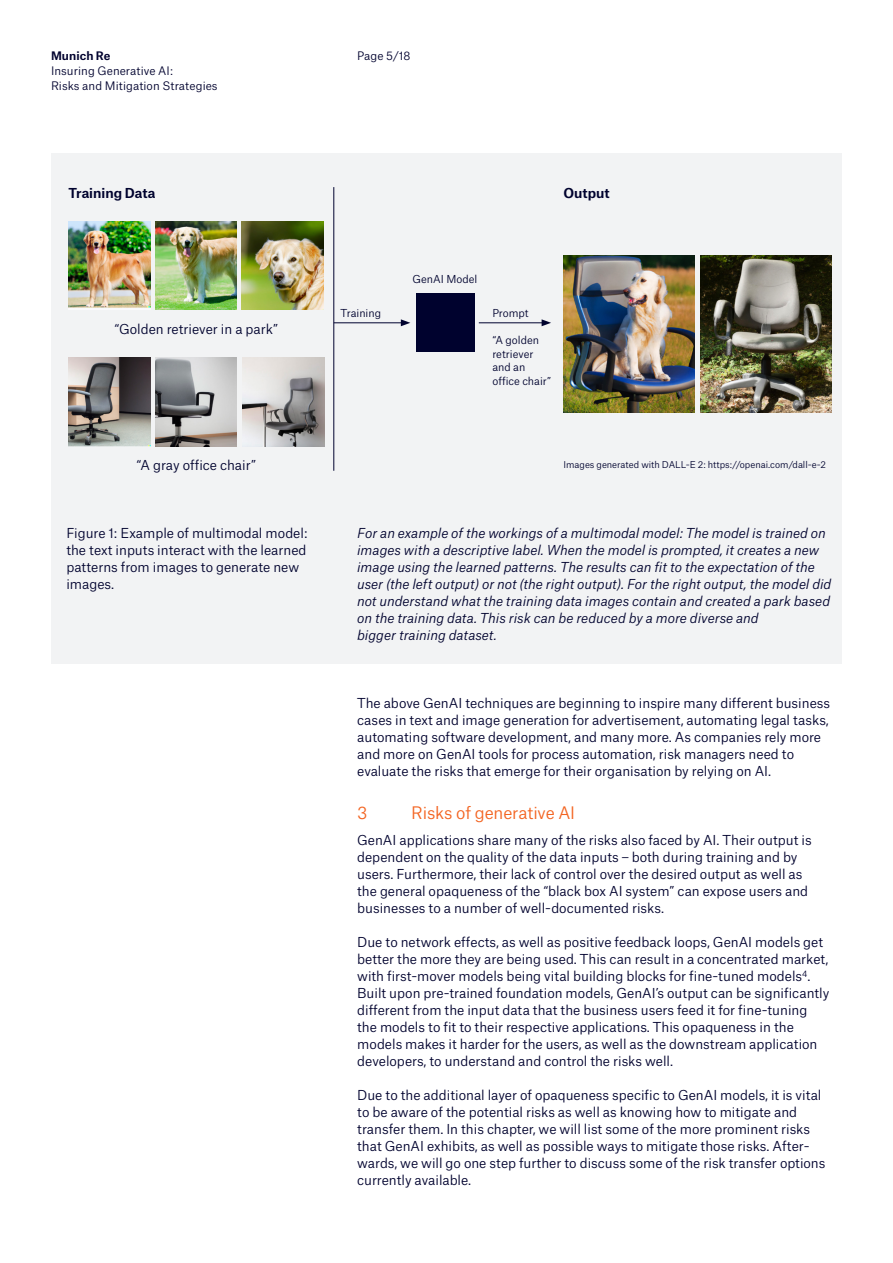
<style>
.page{position:relative;width:893px;height:1263px;background:#fff}
.page>*{position:absolute;margin:0;border:0;box-sizing:border-box;transform-origin:0 0}
.MR_11_pt_one_line_headline{font:16.5px "Munich Re Neue";letter-spacing:-.005em;color:#f36421}
.MR_8_75_pt_regular{font:13.2px/17px "Munich Re Neue";color:#00022e}
.MR_8_75_pt_regular-2{font:italic 13.2px/17px "Munich Re Neue";color:#00022e}
.MR_11_pt_one_line_headline-2{font:13.2px/17px "Munich Re Neue";color:#00022e}
.MR_8_75_pt_regular-3{font:700 13.2px "Munich Re Neue";color:#00022e}
.t1{font:11.25px/14.9px "Munich Re Neue";letter-spacing:.005em;color:#00022e}
.t2{font:700 11.25px "Munich Re Neue";letter-spacing:.005em;color:#00022e}
.MR_8_75_pt_regular-4{font:10.5px/13.5px "Munich Re Neue";color:#00022e}
.MR_8_75_pt_regular-5{font:9px "Munich Re Neue";color:#00022e}
</style>
<div class="page">
<div style="left:51px;top:153px;width:791px;height:510px;background:#f2f3f4"></div>
<div style="left:416px;top:293px;width:58px;height:59px;background:#00022e"></div>
<img style="left:68px;top:221px;width:82px;height:87px">
<img style="left:155px;top:221px;width:82px;height:89px">
<img style="left:242px;top:221px;width:82px;height:89px">
<img style="left:68px;top:358px;width:82px;height:88px">
<img style="left:155px;top:358px;width:82px;height:88px">
<img style="left:242px;top:358px;width:82px;height:88px">
<img style="left:563px;top:255px;width:131px;height:157px">
<hr style="left:333px;top:187px;width:1px;height:284px;background:#00022e">
<hr style="left:334px;top:322px;width:69px;height:1px;background:#00022e">
<svg style="left:401px;top:319px;width:9px;height:7px"></svg>
<hr style="left:479px;top:322px;width:65px;height:1px;background:#00022e">
<svg style="left:542px;top:319px;width:9px;height:7px"></svg>
<img style="left:701px;top:255px;width:131px;height:157px">
<p class="t2" style="left:51px;top:47px;width:61px">Munich Re</p>
<p class="t1" style="left:51px;top:62px;width:168px">Insuring Generative AI:<br>Risks and Mitigation Strategies</p>
<p class="t1" style="left:357px;top:47px;width:55px">Page 5/18</p>
<p class="MR_8_75_pt_regular-3" style="left:68px;top:182px;width:89px">Training Data</p>
<p class="MR_8_75_pt_regular-3" style="left:563px;top:182px;width:48px">Output</p>
<p class="MR_8_75_pt_regular-4" style="left:413px;top:271px;width:66px">GenAI Model</p>
<p class="MR_8_75_pt_regular" style="left:114px;top:319px;width:165px">“Golden retriever in a park”</p>
<p class="MR_8_75_pt_regular-4" style="left:341px;top:305px;width:42px">Training</p>
<p class="MR_8_75_pt_regular-4" style="left:492px;top:305px;width:38px">Prompt</p>
<p class="MR_8_75_pt_regular-4" style="left:492px;top:332px;width:60px">“A golden retriever and an office chair”</p>
<p class="MR_8_75_pt_regular" style="left:137px;top:455px;width:121px">“A gray office chair”</p>
<p class="MR_8_75_pt_regular-5" style="left:563px;top:458px;width:264px">Images generated with DALL-E 2: https://openai.com/dall-e-2</p>
<p class="MR_8_75_pt_regular" style="left:66px;top:524px;width:243px">Figure 1: Example of multimodal model: the text inputs interact with the learned patterns from images to generate new images.</p>
<p class="MR_8_75_pt_regular-2" style="left:357px;top:523px;width:476px">For an example of the workings of a multimodal model: The model is trained on images with a descriptive label. When the model is prompted, it creates a new image using the learned patterns. The results can fit to the expectation of the user (the left output) or not (the right output). For the right output, the model did not understand what the training data images contain and created a park based on the training data. This risk can be reduced by a more diverse and<br>bigger training dataset.</p>
<p class="MR_11_pt_one_line_headline-2" style="left:357px;top:693px;width:474px">The above GenAI techniques are beginning to inspire many different business cases in text and image generation for advertisement, automating legal tasks, automating software development, and many more. As companies rely more and more on GenAI tools for process automation, risk managers need to evaluate the risks that emerge for their organisation by relying on AI.</p>
<p class="MR_11_pt_one_line_headline" style="left:357px;top:799px;width:12px">3</p>
<p class="MR_11_pt_one_line_headline" style="left:411px;top:799px;width:165px">Risks of generative AI</p>
<p class="MR_8_75_pt_regular" style="left:357px;top:830px;width:456px">GenAI applications share many of the risks also faced by AI. Their output is dependent on the quality of the data inputs – both during training and by users. Furthermore, their lack of control over the desired output as well as the general opaqueness of the “black box AI system” can expose users and businesses to a number of well-documented risks.</p>
<p class="MR_8_75_pt_regular" style="left:357px;top:932px;width:474px">Due to network effects, as well as positive feedback loops, GenAI models get better the more they are being used. This can result in a concentrated market, with first-mover models being vital building blocks for fine-tuned models<sup>4</sup>.<br>Built upon pre-trained foundation models, GenAI’s output can be significantly different from the input data that the business users feed it for fine-tuning the models to fit to their respective applications. This opaqueness in the models makes it harder for the users, as well as the downstream application developers, to understand and control the risks well.</p>
<p class="MR_8_75_pt_regular" style="left:357px;top:1085px;width:470px">Due to the additional layer of opaqueness specific to GenAI models, it is vital to be aware of the potential risks as well as knowing how to mitigate and transfer them. In this chapter, we will list some of the more prominent risks that GenAI exhibits, as well as possible ways to mitigate those risks. After&shy;wards, we will go one step further to discuss some of the risk transfer options currently available.</p>
</div>
